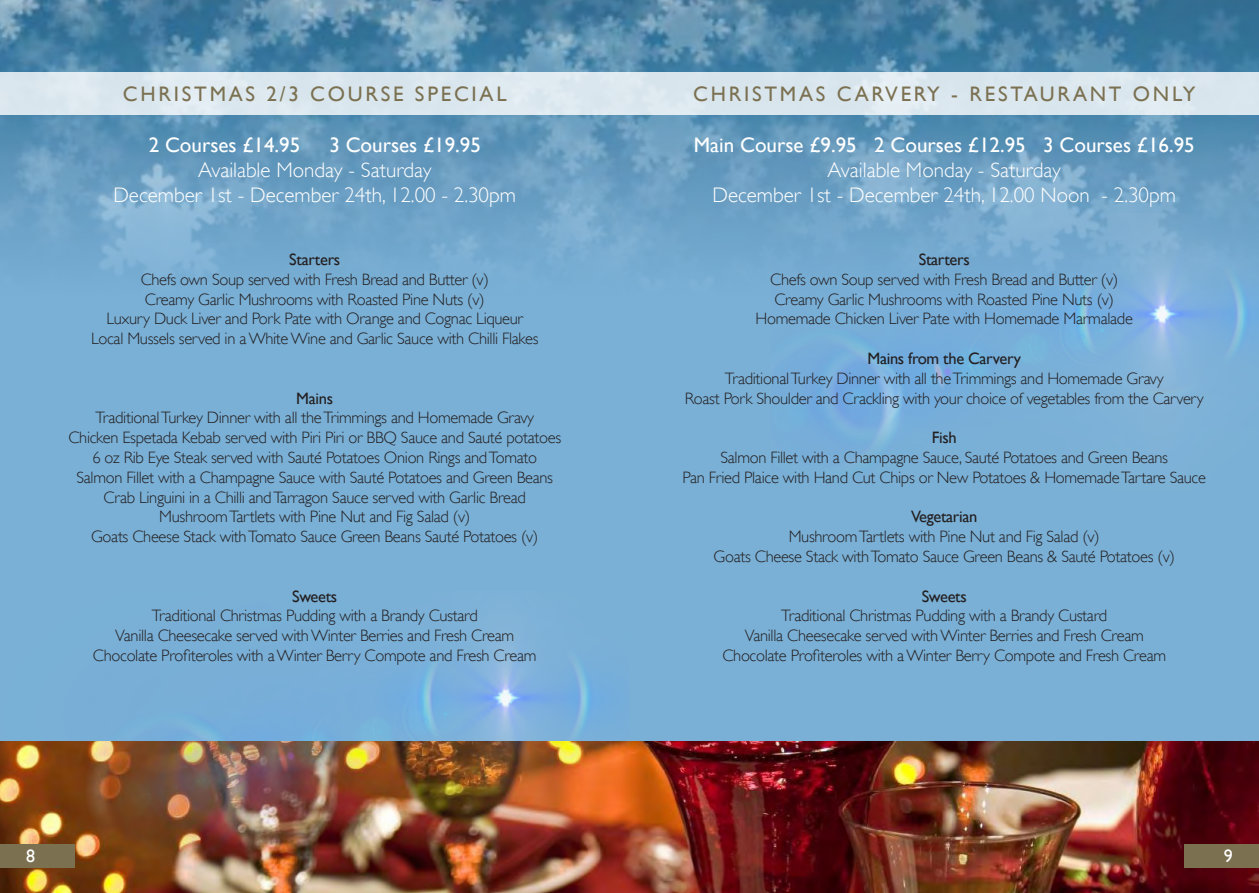
<style>
.page{position:relative;width:1259px;height:893px;background:#7ab0d6}
.page>*{position:absolute;margin:0;border:0;box-sizing:border-box;transform-origin:0 0}
.t1{font:300 21px "Gill Sans";color:#fff}
.t2{font:21px "Gill Sans";color:#fff}
.t3{font:21px "Gill Sans";letter-spacing:.13em;color:#7b7151}
.t4{font:18px "Gill Sans";color:#fff}
.t5{font:300 16.5px "Gill Sans";letter-spacing:-.02em;color:#231f20}
.t6{font:16.5px "Gill Sans";letter-spacing:-.02em;color:#231f20}
</style>
<div class="page">
<img style="left:0;top:0;width:1259px;height:263px">
<img style="left:772px;top:213px;width:487px;height:228px">
<div style="left:0;top:73px;width:1259px;height:42px;background:#dbe7ee"></div>
<img style="left:0;top:741px;width:1259px;height:152px">
<img style="left:0;top:630px;width:629px;height:243px">
<div style="left:0;top:844px;width:74px;height:24px;background:#7b7151"></div>
<div style="left:1184px;top:844px;width:75px;height:24px;background:#7b7151"></div>
<p class="t3" style="left:123px;top:82px;width:385px">CHRISTMAS 2/3 COURSE SPECIAL</p>
<p class="t2" style="left:149px;top:132px;width:153px">2 Courses £14.95</p>
<p class="t2" style="left:329px;top:132px;width:153px">3 Courses £19.95</p>
<p class="t1" style="left:198px;top:158px;width:235px">Available Monday - Saturday</p>
<p class="t1" style="left:113px;top:183px;width:404px">December 1st - December 24th, 12.00 - 2.30pm</p>
<p class="t6" style="left:289px;top:250px;width:52px">Starters</p>
<p class="t5" style="left:141px;top:270px;width:350px">Chefs own Soup served with Fresh Bread and Butter (v)</p>
<p class="t5" style="left:145px;top:290px;width:341px">Creamy Garlic Mushrooms with Roasted Pine Nuts (v)</p>
<p class="t5" style="left:106px;top:309px;width:418px">Luxury Duck Liver and Pork Pate with Orange and Cognac Liqueur</p>
<p class="t5" style="left:91px;top:329px;width:449px">Local Mussels served in a White Wine and Garlic Sauce with Chilli Flakes</p>
<p class="t6" style="left:296px;top:388px;width:38px">Mains</p>
<p class="t5" style="left:95px;top:408px;width:440px">Traditional Turkey Dinner with all the Trimmings and Homemade Gravy</p>
<p class="t5" style="left:68px;top:428px;width:494px">Chicken Espetada Kebab served with Piri Piri or BBQ Sauce and Sauté potatoes</p>
<p class="t5" style="left:92px;top:448px;width:446px">6 oz Rib Eye Steak served with Sauté Potatoes Onion Rings and Tomato</p>
<p class="t5" style="left:76px;top:468px;width:478px">Salmon Fillet with a Champagne Sauce with Sauté Potatoes and Green Beans</p>
<p class="t5" style="left:104px;top:488px;width:424px">Crab Linguini in a Chilli and Tarragon Sauce served with Garlic Bread</p>
<p class="t5" style="left:159px;top:507px;width:312px">Mushroom Tartlets with Pine Nut and Fig Salad (v)</p>
<p class="t5" style="left:91px;top:527px;width:449px">Goats Cheese Stack with Tomato Sauce Green Beans Sauté Potatoes (v)</p>
<p class="t6" style="left:292px;top:586px;width:47px">Sweets</p>
<p class="t5" style="left:152px;top:606px;width:327px">Traditional Christmas Pudding with a Brandy Custard</p>
<p class="t5" style="left:115px;top:626px;width:400px">Vanilla Cheesecake served with Winter Berries and Fresh Cream</p>
<p class="t5" style="left:93px;top:646px;width:445px">Chocolate Profiteroles with a Winter Berry Compote and Fresh Cream</p>
<p class="t3" style="left:693px;top:81px;width:504px">CHRISTMAS CARVERY - RESTAURANT ONLY</p>
<p class="t2" style="left:694px;top:132px;width:502px">Main Course £9.95 2 Courses £12.95 3 Courses £16.95</p>
<p class="t1" style="left:827px;top:158px;width:235px">Available Monday - Saturday</p>
<p class="t1" style="left:712px;top:183px;width:465px">December 1st - December 24th, 12.00 Noon - 2.30pm</p>
<p class="t6" style="left:918px;top:250px;width:52px">Starters</p>
<p class="t5" style="left:770px;top:270px;width:350px">Chefs own Soup served with Fresh Bread and Butter (v)</p>
<p class="t5" style="left:774px;top:290px;width:341px">Creamy Garlic Mushrooms with Roasted Pine Nuts (v)</p>
<p class="t5" style="left:755px;top:309px;width:379px">Homemade Chicken Liver Pate with Homemade Marmalade</p>
<p class="t6" style="left:867px;top:349px;width:155px">Mains from the Carvery</p>
<p class="t5" style="left:725px;top:369px;width:440px">Traditional Turkey Dinner with all the Trimmings and Homemade Gravy</p>
<p class="t5" style="left:685px;top:389px;width:520px">Roast Pork Shoulder and Crackling with your choice of vegetables from the Carvery</p>
<p class="t6" style="left:931px;top:428px;width:26px">Fish</p>
<p class="t5" style="left:720px;top:448px;width:449px">Salmon Fillet with a Champagne Sauce, Sauté Potatoes and Green Beans</p>
<p class="t5" style="left:682px;top:468px;width:525px">Pan Fried Plaice with Hand Cut Chips or New Potatoes &amp; Homemade Tartare Sauce</p>
<p class="t6" style="left:911px;top:507px;width:68px">Vegetarian</p>
<p class="t5" style="left:788px;top:527px;width:312px">Mushroom Tartlets with Pine Nut and Fig Salad (v)</p>
<p class="t5" style="left:713px;top:547px;width:463px">Goats Cheese Stack with Tomato Sauce Green Beans &amp; Sauté Potatoes (v)</p>
<p class="t6" style="left:921px;top:586px;width:47px">Sweets</p>
<p class="t5" style="left:781px;top:606px;width:327px">Traditional Christmas Pudding with a Brandy Custard</p>
<p class="t5" style="left:744px;top:626px;width:400px">Vanilla Cheesecake served with Winter Berries and Fresh Cream</p>
<p class="t5" style="left:722px;top:646px;width:445px">Chocolate Profiteroles with a Winter Berry Compote and Fresh Cream</p>
<p class="t4" style="left:26px;top:845px;width:10px">8</p>
<p class="t4" style="left:1223px;top:845px;width:10px">9</p>
</div>
